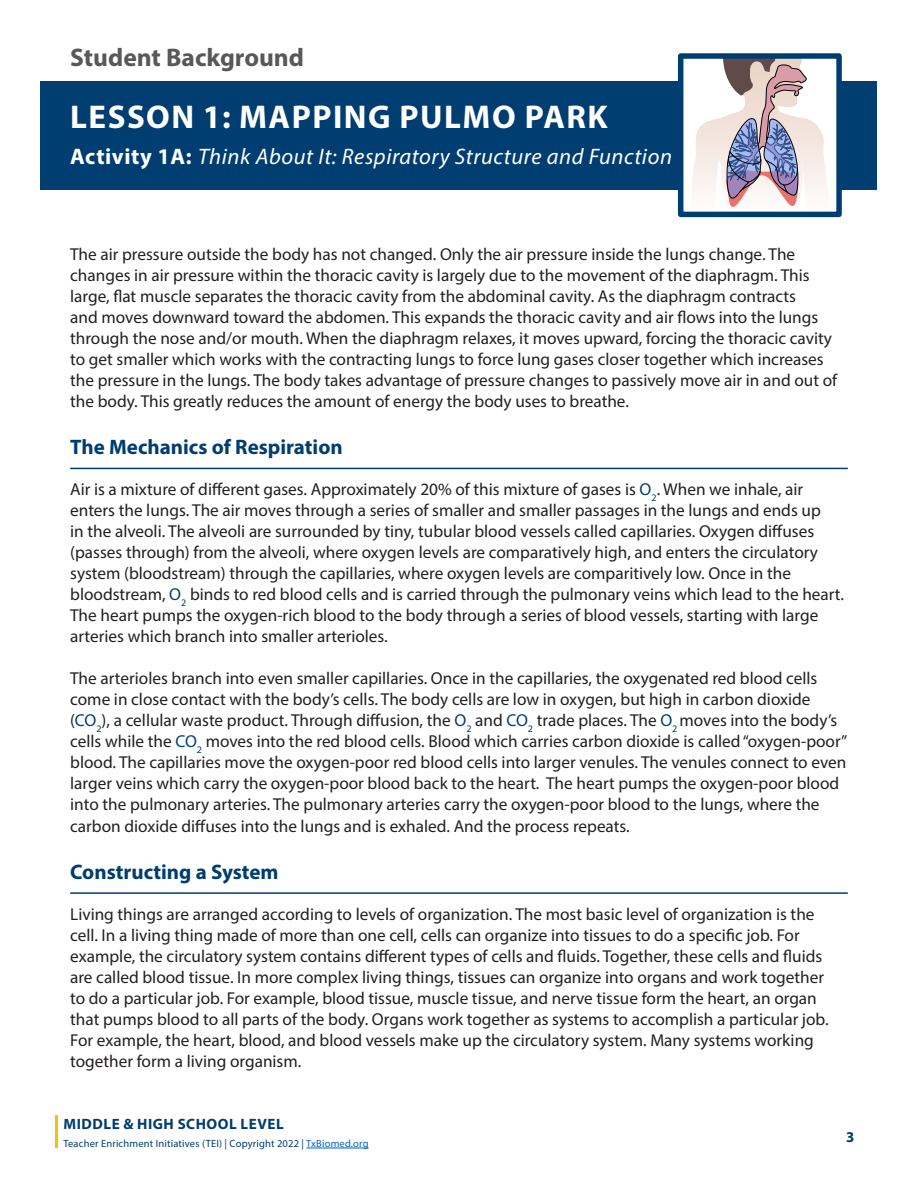
<style>
.page{position:relative;width:918px;height:1188px;background:#fff}
.page>*{position:absolute;margin:0;border:0;box-sizing:border-box;transform-origin:0 0}
.t1{font:700 33px "Myriad Pro";letter-spacing:.045em;color:#fff}
.t2{font:700 25.5px "Myriad Pro";color:#57585a}
.t3{font:italic 22.5px "Myriad Pro";letter-spacing:.025em;color:#fff}
.t4{font:700 21px "Myriad Pro";color:#003d71}
.t5{font:17.25px/21.1px "Myriad Pro";color:#231f20}
.t6{font:700 15px "Myriad Pro";letter-spacing:.035em;color:#003d71}
.t7{font:10.5px "Myriad Pro";letter-spacing:.015em;color:#003d71}
.s1{font-weight:700;font-style:normal}
.s2{color:#003d71}
.s3{color:#0563c1}
</style>
<div class="page">
<div style="left:40px;top:81px;width:838px;height:109px;background:#003d71"></div>
<div style="left:681px;top:56px;width:158px;height:158px;background:#fff"></div>
<svg style="left:692px;top:59px;width:136px;height:148px"></svg>
<div style="left:678px;top:53px;width:164px;height:164px;border:5px solid #003d71"></div>
<hr style="left:306px;top:1148px;width:63px;height:1px;background:#0563c1">
<hr style="left:55px;top:1116px;width:2px;height:32px;background:#ffbd00">
<hr style="left:70px;top:468px;width:778px;height:1px;background:#003d71">
<hr style="left:70px;top:892px;width:778px;height:2px;background:#003d71">
<h2 class="t2" style="left:70px;top:41px;width:235px">Student Background</h2>
<h1 class="t1" style="left:70px;top:95px;width:539px">LESSON 1: MAPPING PULMO PARK</h1>
<h3 class="t3" style="left:70px;top:142px;width:603px"><span class="s1">Activity 1A:</span> Think About It: Respiratory Structure and Function</h3>
<p class="t5" style="left:70px;top:243px;width:769px">The air pressure outside the body has not changed. Only the air pressure inside the lungs change. The changes in air pressure within the thoracic cavity is largely due to the movement of the diaphragm. This large, flat muscle separates the thoracic cavity from the abdominal cavity. As the diaphragm contracts<br>and moves downward toward the abdomen. This expands the thoracic cavity and air flows into the lungs through the nose and/or mouth. When the diaphragm relaxes, it moves upward, forcing the thoracic cavity to get smaller which works with the contracting lungs to force lung gases closer together which increases the pressure in the lungs. The body takes advantage of pressure changes to passively move air in and out of the body. This greatly reduces the amount of energy the body uses to breathe.</p>
<p class="t4" style="left:70px;top:433px;width:274px">The Mechanics of Respiration</p>
<p class="t5" style="left:70px;top:479px;width:775px">Air is a mixture of different gases. Approximately 20% of this mixture of gases is <span class="s2">O</span><sub>2</sub>. When we inhale, air enters the lungs. The air moves through a series of smaller and smaller passages in the lungs and ends up<br>in the alveoli. The alveoli are surrounded by tiny, tubular blood vessels called capillaries. Oxygen diffuses (passes through) from the alveoli, where oxygen levels are comparatively high, and enters the circulatory system (bloodstream) through the capillaries, where oxygen levels are comparitively low. Once in the bloodstream, <span class="s2">O</span><sub>2</sub> binds to red blood cells and is carried through the pulmonary veins which lead to the heart.<br>The heart pumps the oxygen-rich blood to the body through a series of blood vessels, starting with large arteries which branch into smaller arterioles.</p>
<p class="t5" style="left:70px;top:668px;width:779px">The arterioles branch into even smaller capillaries. Once in the capillaries, the oxygenated red blood cells come in close contact with the body’s cells. The body cells are low in oxygen, but high in carbon dioxide (<span class="s2">CO</span><sub>2</sub>), a cellular waste product. Through diffusion, the <span class="s2">O</span><sub>2</sub> and <span class="s2">CO</span><sub>2</sub> trade places. The <span class="s2">O</span><sub>2</sub> moves into the body’s cells while the <span class="s2">CO</span><sub>2</sub> moves into the red blood cells. Blood which carries carbon dioxide is called “oxygen-poor” blood. The capillaries move the oxygen-poor red blood cells into larger venules. The venules connect to even larger veins which carry the oxygen-poor blood back to the heart. The heart pumps the oxygen-poor blood into the pulmonary arteries. The pulmonary arteries carry the oxygen-poor blood to the lungs, where the carbon dioxide diffuses into the lungs and is exhaled. And the process repeats.</p>
<p class="t4" style="left:70px;top:858px;width:210px">Constructing a System</p>
<p class="t5" style="left:70px;top:904px;width:760px">Living things are arranged according to levels of organization. The most basic level of organization is the cell. In a living thing made of more than one cell, cells can organize into tissues to do a specific job. For example, the circulatory system contains different types of cells and fluids. Together, these cells and fluids are called blood tissue. In more complex living things, tissues can organize into organs and work together to do a particular job. For example, blood tissue, muscle tissue, and nerve tissue form the heart, an organ that pumps blood to all parts of the body. Organs work together as systems to accomplish a particular job.<br>For example, the heart, blood, and blood vessels make up the circulatory system. Many systems working together form a living organism.</p>
<p class="t6" style="left:64px;top:1114px;width:222px">MIDDLE &amp; HIGH SCHOOL LEVEL</p>
<p class="t7" style="left:64px;top:1137px;width:307px">Teacher Enrichment Initiatives (TEI) | Copyright 2022 | <span class="s3">TxBiomed.org</span></p>
<p class="t6" style="left:846px;top:1127px;width:10px">3</p>
</div>
